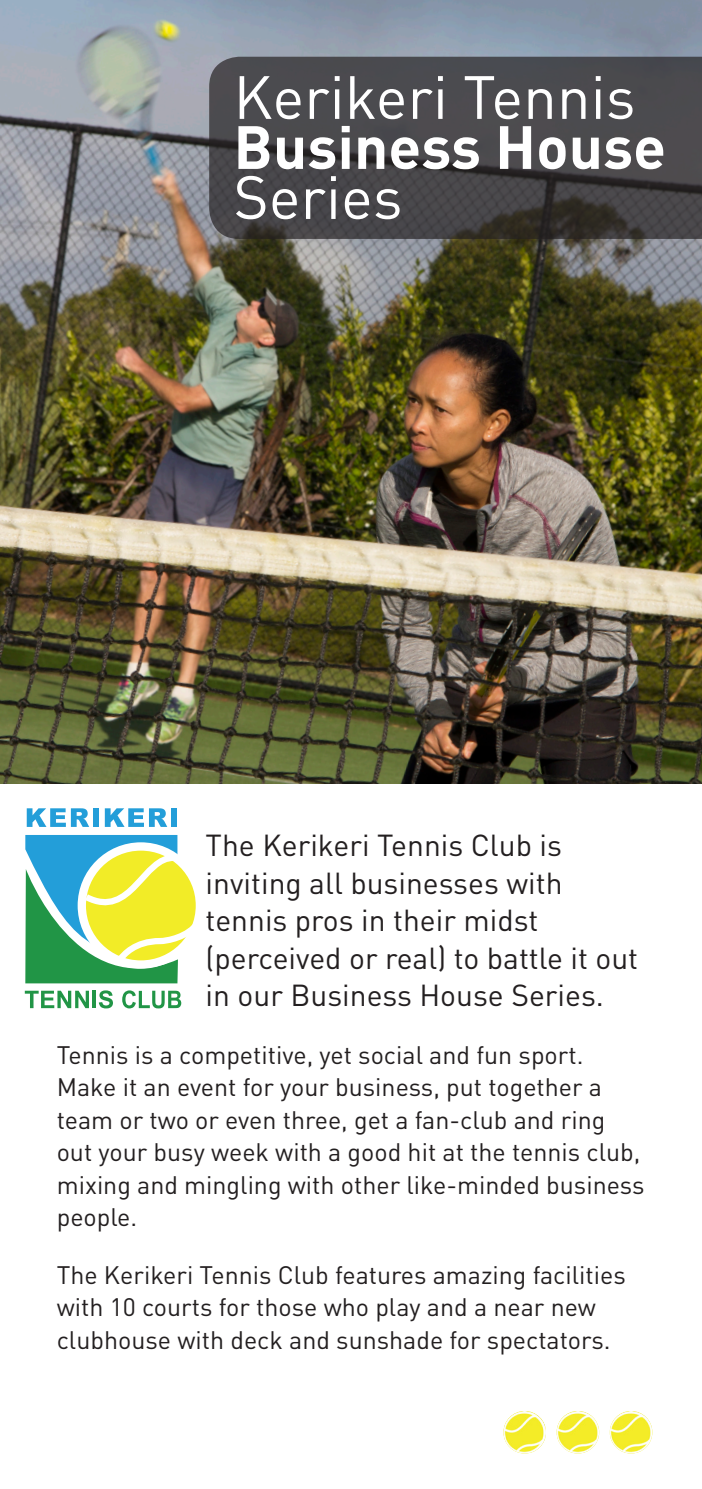
<style>
.page{position:relative;width:702px;height:1489px;background:#fff}
.page>*{position:absolute;margin:0;border:0;box-sizing:border-box;transform-origin:0 0}
.Heading_1{font:60px/50px "DIN Pro";color:#fff}
.t1{font:30px/37.5px "DIN Pro";color:#231f20}
.t2{font:25px/32.5px "DIN Pro";color:#231f20}
.s1{font-weight:700}
</style>
<div class="page">
<img style="left:0;top:0;width:702px;height:783px">
<svg style="left:209px;top:57px;width:493px;height:182px;background:#464548"></svg>
<img style="left:556px;top:1410px;width:43px;height:43px;border-radius:21px">
<img style="left:609px;top:1410px;width:43px;height:43px;border-radius:21px">
<img style="left:503px;top:1410px;width:43px;height:43px;border-radius:21px">
<svg style="left:27px;top:808px;width:62px;height:18px"></svg>
<div style="left:93px;top:808px;width:6px;height:18px;background:#239ed9"></div>
<svg style="left:105px;top:808px;width:62px;height:18px"></svg>
<div style="left:171px;top:808px;width:6px;height:18px;background:#239ed9"></div>
<svg style="left:25px;top:835px;width:171px;height:173px"></svg>
<p class="Heading_1" style="left:233px;top:70px;width:434px">Kerikeri Tennis<br><span class="s1">Business House<br></span>Series</p>
<p class="t1" style="left:206px;top:825px;width:434px">The Kerikeri Tennis Club is inviting all businesses with tennis pros in their midst (perceived or real) to battle it out in our Business House Series.</p>
<p class="t2" style="left:57px;top:1037px;width:589px">Tennis is a competitive, yet social and fun sport.<br>Make it an event for your business, put together a team or two or even three, get a fan-club and ring out your busy week with a good hit at the tennis club, mixing and mingling with other like-minded business people.</p>
<p class="t2" style="left:57px;top:1257px;width:570px">The Kerikeri Tennis Club features amazing facilities with 10 courts for those who play and a near new clubhouse with deck and sunshade for spectators.</p>
</div>
